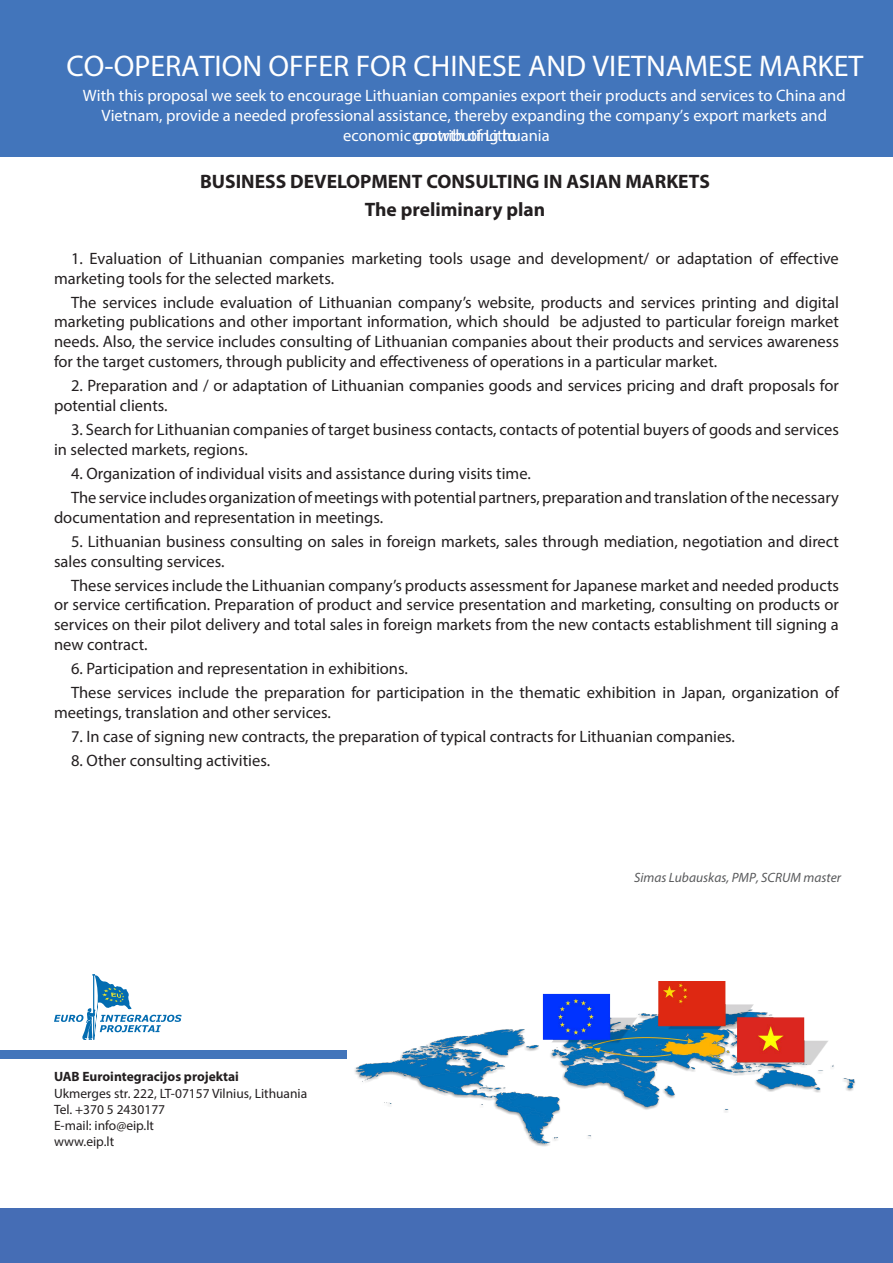
<style>
.page{position:relative;width:893px;height:1263px;background:#fff}
.page>*{position:absolute;margin:0;border:0;box-sizing:border-box;transform-origin:0 0}
.t1{font:30px "Myriad Pro";color:#fff}
.t2{font:700 19.5px/27.6px "Myriad Pro";color:#231f20;text-align:center}
.t3{font:16.5px/19.8px "Myriad Pro";color:#231f20}
.t4{font:16.5px "Myriad Pro";color:#fff}
.t5{font:13.5px/16.2px "Myriad Pro";color:#231f20}
.t6{font:italic 13.5px "Myriad Pro";color:#58595b}
.t7{font:700 13.5px "Myriad Pro";color:#231f20}
</style>
<div class="page">
<div style="left:0;top:0;width:893px;height:156px;background:#4275bb"></div>
<svg style="left:54px;top:974px;width:128px;height:66px"></svg>
<div style="left:0;top:1050px;width:346px;height:8px;background:#4275bb"></div>
<div style="left:0;top:1209px;width:893px;height:54px;background:#456db5"></div>
<img style="left:354px;top:981px;width:501px;height:165px">
<h1 class="t1" style="left:66px;top:48px;width:798px">CO-OPERATION OFFER FOR CHINESE AND VIETNAMESE MARKET</h1>
<p class="t4" style="left:83px;top:86px;width:764px">With this proposal we seek to encourage Lithuanian companies export their products and services to China and</p>
<p class="t4" style="left:102px;top:105px;width:727px">Vietnam, provide a needed professional assistance, thereby expanding the company’s export markets and</p>
<p class="t4" style="left:343px;top:125px;width:208px">economic growth of Lithuania</p>
<p class="t4" style="left:412px;top:125px;width:106px">contributing to</p>
<p class="t2" style="left:200px;top:167px;width:511px">BUSINESS DEVELOPMENT CONSULTING IN ASIAN MARKETS<br>The preliminary plan</p>
<p class="t3" style="left:54px;top:248px;width:786px;text-indent:17px">1. Evaluation of Lithuanian companies marketing tools usage and development/ or adaptation of effective marketing tools for the selected markets.</p>
<p class="t3" style="left:54px;top:292px;width:786px;text-align:justify;text-indent:17px">The services include evaluation of Lithuanian company’s website, products and services printing and digital marketing publications and other important information, which should be adjusted to particular foreign market needs. Also, the service includes consulting of Lithuanian companies about their products and services awareness for the target customers, through publicity and effectiveness of operations in a particular market.</p>
<p class="t3" style="left:54px;top:375px;width:786px;text-indent:17px">2. Preparation and / or adaptation of Lithuanian companies goods and services pricing and draft proposals for potential clients.</p>
<p class="t3" style="left:54px;top:419px;width:786px;text-indent:17px">3. Search for Lithuanian companies of target business contacts, contacts of potential buyers of goods and services in selected markets, regions.</p>
<p class="t3" style="left:71px;top:461px;width:769px;line-height:24px">4. Organization of individual visits and assistance during visits time.<br>The service includes organization of meetings with potential partners, preparation and translation of the necessary</p>
<p class="t3" style="left:54px;top:507px;width:331px">documentation and representation in meetings.</p>
<p class="t3" style="left:54px;top:531px;width:786px;text-indent:17px">5. Lithuanian business consulting on sales in foreign markets, sales through mediation, negotiation and direct sales consulting services.</p>
<p class="t3" style="left:54px;top:575px;width:786px;text-align:justify;text-indent:17px">These services include the Lithuanian company’s products assessment for Japanese market and needed products or service certification. Preparation of product and service presentation and marketing, consulting on products or services on their pilot delivery and total sales in foreign markets from the new contacts establishment till signing a new contract.</p>
<p class="t3" style="left:71px;top:656px;width:769px;line-height:24px">6. Participation and representation in exhibitions.<br>These services include the preparation for participation in the thematic exhibition in Japan, organization of</p>
<p class="t3" style="left:54px;top:702px;width:278px">meetings, translation and other services.</p>
<p class="t3" style="left:71px;top:726px;width:666px">7. In case of signing new contracts, the preparation of typical contracts for Lithuanian companies.</p>
<p class="t3" style="left:71px;top:750px;width:201px">8. Other consulting activities.</p>
<p class="t7" style="left:54px;top:1068px;width:186px">UAB Eurointegracijos projektai</p>
<p class="t5" style="left:54px;top:1085px;width:255px">Ukmerges str. 222, LT-07157 Vilnius, Lithuania<br>Tel. +370 5 2430177<br>E-mail: info@eip.lt<br>www.eip.lt</p>
<p class="t6" style="left:634px;top:869px;width:209px">Simas Lubauskas, PMP, SCRUM master</p>
</div>
